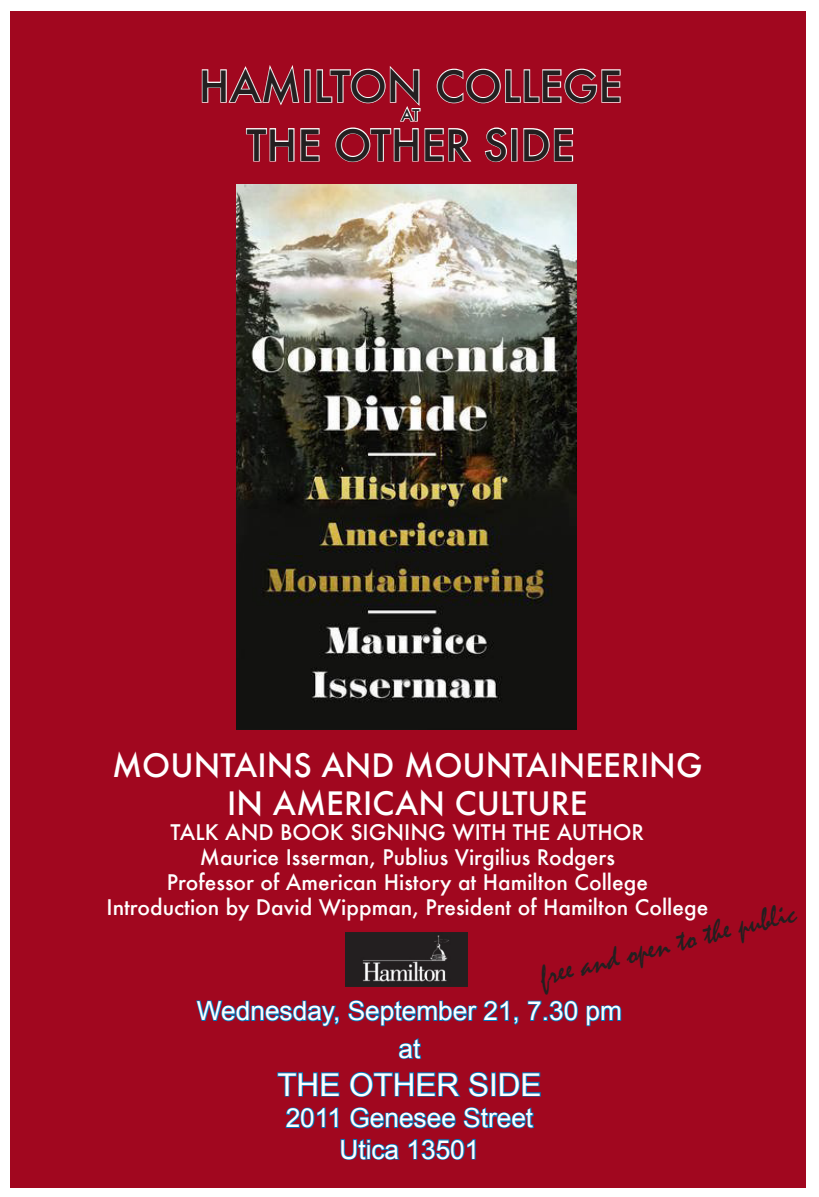
<style>
.page{position:relative;width:819px;height:1197px;background:#fff}
.page>*{position:absolute;margin:0;border:0;box-sizing:border-box;transform-origin:0 0}
.t1{font:500 42px "Futura";color:#231f20}
.t2{font:500 31.5px "Futura";color:#fff}
.t3{font:31.5px "Mistral";color:#231f20}
.t4{font:31.5px "Arial";color:#fff}
.t5{font:26.25px "Arial";color:#fff}
.t6{font:500 21px "Futura";color:#fff}
.t7{font:500 15.75px "Futura";color:#231f20}
</style>
<div class="page">
<div style="left:10px;top:12px;width:796px;height:1176px;background:#a1071f"></div>
<img style="left:237px;top:184px;width:339px;height:545px">
<svg style="left:196px;top:1000px;width:143px;height:27px"></svg>
<svg style="left:348px;top:1000px;width:171px;height:27px"></svg>
<svg style="left:527px;top:1000px;width:51px;height:22px"></svg>
<svg style="left:586px;top:1005px;width:36px;height:22px"></svg>
<svg style="left:398px;top:1038px;width:24px;height:22px"></svg>
<svg style="left:277px;top:1072px;width:63px;height:25px"></svg>
<svg style="left:349px;top:1071px;width:112px;height:26px"></svg>
<svg style="left:468px;top:1071px;width:21px;height:26px"></svg>
<div style="left:491px;top:1072px;width:5px;height:25px;border:2px solid #0377bc"></div>
<svg style="left:499px;top:1072px;width:42px;height:25px"></svg>
<svg style="left:285px;top:1107px;width:54px;height:22px"></svg>
<svg style="left:350px;top:1107px;width:106px;height:22px"></svg>
<svg style="left:463px;top:1107px;width:71px;height:22px"></svg>
<svg style="left:340px;top:1139px;width:60px;height:21px"></svg>
<svg style="left:408px;top:1139px;width:68px;height:21px"></svg>
<img style="left:346px;top:933px;width:122px;height:53px">
<svg style="left:201px;top:65px;width:420px;height:98px"></svg>
<p class="t1" style="left:199px;top:57px;width:425px">HAMILTON COLLEGE</p>
<p class="t7" style="left:401px;top:104px;width:20px">AT</p>
<p class="t1" style="left:246px;top:116px;width:330px">THE OTHER SIDE</p>
<p class="t2" style="left:112px;top:743px;width:592px">MOUNTAINS AND MOUNTAINEERING</p>
<p class="t2" style="left:227px;top:781px;width:362px">IN AMERICAN CULTURE</p>
<p class="t6" style="left:171px;top:818px;width:475px">TALK AND BOOK SIGNING WITH THE AUTHOR</p>
<p class="t6" style="left:200px;top:843px;width:416px">Maurice Isserman, Publius Virgilius Rodgers</p>
<p class="t6" style="left:167px;top:868px;width:483px">Professor of American History at Hamilton College</p>
<p class="t6" style="left:106px;top:893px;width:603px">Introduction by David Wippman, President of Hamilton College</p>
<p class="t3" style="left:536px;top:958px;width:265px;rotate:-14deg">free and open to the public</p>
<p class="t5" style="left:197px;top:994px;width:427px">Wednesday, September 21, 7.30 pm</p>
<p class="t5" style="left:399px;top:1032px;width:23px">at</p>
<p class="t4" style="left:277px;top:1064px;width:266px">THE OTHER SIDE</p>
<p class="t5" style="left:286px;top:1101px;width:249px">2011 Genesee Street</p>
<p class="t5" style="left:339px;top:1132px;width:142px">Utica 13501</p>
</div>
